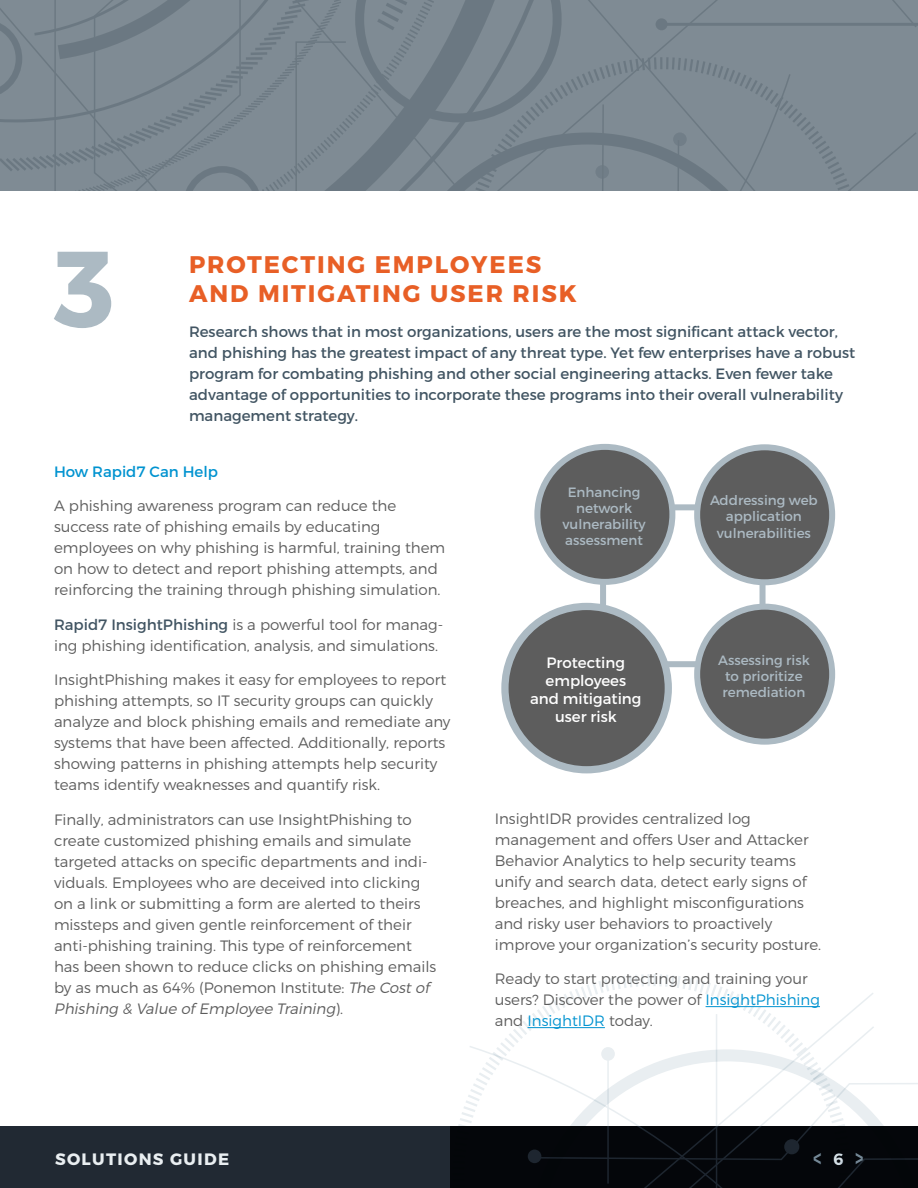
<style>
.page{position:relative;width:918px;height:1188px;background:#fff}
.page>*{position:absolute;margin:0;border:0;box-sizing:border-box;transform-origin:0 0}
.t1{font:700 108px "Montserrat";color:#acbac3}
.t2{font:700 24px/28.8px "Montserrat";letter-spacing:.08em;color:#e85f26}
.t3{font:700 22.65px "Montserrat";color:#acbac3;scale:.73 1}
.t4{font:700 16.5px "Montserrat";letter-spacing:.08em;color:#e9eef1}
.t5{font:300 15px/21px "Montserrat";color:#5d5d5d}
.t6{font:15px/21px "Montserrat";color:#425563}
.t7{font:15px/18px "Montserrat";color:#fff;text-align:center}
.t8{font:15px "Montserrat";color:#0093d0}
.t9{font:13.5px/16.2px "Montserrat";color:#acbac3;text-align:center}
.s1{font-weight:400;color:#425563}
.s2{font-style:italic}
.s3{color:#0093d0}
.s4{font-size:16.5px;color:#e9eef1}
</style>
<div class="page">
<div style="left:0;top:1127px;width:918px;height:61px;background:#212933"></div>
<svg style="left:0;top:0;width:918px;height:190px;background:#7b8791"></svg>
<div style="left:600px;top:504px;width:166px;height:163px;border:6px solid #acbac3"></div>
<div style="left:697px;top:447px;width:135px;height:135px;background:#5d5d5d;border-radius:50%"></div>
<div style="left:694px;top:444px;width:141px;height:141px;border:6px solid #acbac3;border-radius:50%"></div>
<div style="left:697px;top:607px;width:135px;height:135px;background:#5d5d5d;border-radius:50%"></div>
<div style="left:694px;top:604px;width:141px;height:141px;border:6px solid #acbac3;border-radius:50%"></div>
<div style="left:505px;top:606px;width:163px;height:164px;background:#5d5d5d;border-radius:50%"></div>
<div style="left:501px;top:603px;width:171px;height:170px;border:7px solid #acbac3;border-radius:50%"></div>
<div style="left:537px;top:447px;width:135px;height:135px;background:#5d5d5d;border-radius:50%"></div>
<div style="left:534px;top:444px;width:141px;height:141px;border:6px solid #acbac3;border-radius:50%"></div>
<svg style="left:853px;top:1083px;width:65px;height:105px"></svg>
<svg style="left:450px;top:974px;width:403px;height:214px"></svg>
<hr style="left:706px;top:1006px;width:114px;height:1px;background:#0093d0">
<hr style="left:528px;top:1027px;width:77px;height:1px;background:#0093d0">
<h1 class="t1" style="left:54px;top:222px;width:62px">3</h1>
<h2 class="t2" style="left:189px;top:251px;width:389px">PROTECTING EMPLOYEES<br>AND MITIGATING USER RISK</h2>
<p class="t6" style="left:189px;top:321px;width:668px">Research shows that in most organizations, users are the most significant attack vector, and phishing has the greatest impact of any threat type. Yet few enterprises have a robust program for combating phishing and other social engineering attacks. Even fewer take advantage of opportunities to incorporate these programs into their overall vulnerability management strategy.</p>
<p class="t8" style="left:54px;top:462px;width:166px">How Rapid7 Can Help</p>
<p class="t5" style="left:54px;top:495px;width:393px">A phishing awareness program can reduce the success rate of phishing emails by educating employees on why phishing is harmful, training them on how to detect and report phishing attempts, and reinforcing the training through phishing simulation.</p>
<p class="t5" style="left:54px;top:614px;width:391px"><span class="s1">Rapid7 InsightPhishing</span> is a powerful tool for manag&shy;ing phishing identification, analysis, and simulations.</p>
<p class="t5" style="left:54px;top:669px;width:398px">InsightPhishing makes it easy for employees to report phishing attempts, so IT security groups can quickly analyze and block phishing emails and remediate any systems that have been affected. Additionally, reports showing patterns in phishing attempts help security teams identify weaknesses and quantify risk.</p>
<p class="t5" style="left:54px;top:809px;width:384px">Finally, administrators can use InsightPhishing to create customized phishing emails and simulate targeted attacks on specific departments and indi&shy;viduals. Employees who are deceived into clicking on a link or submitting a form are alerted to theirs missteps and given gentle reinforcement of their anti-phishing training. This type of reinforcement has been shown to reduce clicks on phishing emails by as much as 64% (Ponemon Institute: <span class="s2">The Cost of Phishing &amp; Value of Employee Training</span>) .</p>
<p class="t9" style="left:563px;top:484px;width:85px">Enhancing network vulnerability assessment</p>
<p class="t7" style="left:530px;top:654px;width:113px">Protecting employees and mitigating user risk</p>
<p class="t9" style="left:710px;top:492px;width:109px">Addressing web application vulnerabilities</p>
<p class="t9" style="left:718px;top:652px;width:93px">Assessing risk to prioritize remediation</p>
<p class="t5" style="left:495px;top:808px;width:328px">InsightIDR provides centralized log management and offers User and Attacker Behavior Analytics to help security teams unify and search data, detect early signs of breaches, and highlight misconfigurations and risky user behaviors to proactively improve your organization’s security posture.</p>
<p class="t5" style="left:495px;top:968px;width:327px">Ready to start protecting and training your users? Discover the power of <span class="s3">InsightPhishing </span>and <span class="s3">InsightIDR</span> today.</p>
<p class="t4" style="left:55px;top:1149px;width:176px">SOLUTIONS GUIDE</p>
<h3 class="t3" style="left:813px;top:1144px;width:71px">&lt; <span class="s4">6</span> &gt;</h3>
</div>
